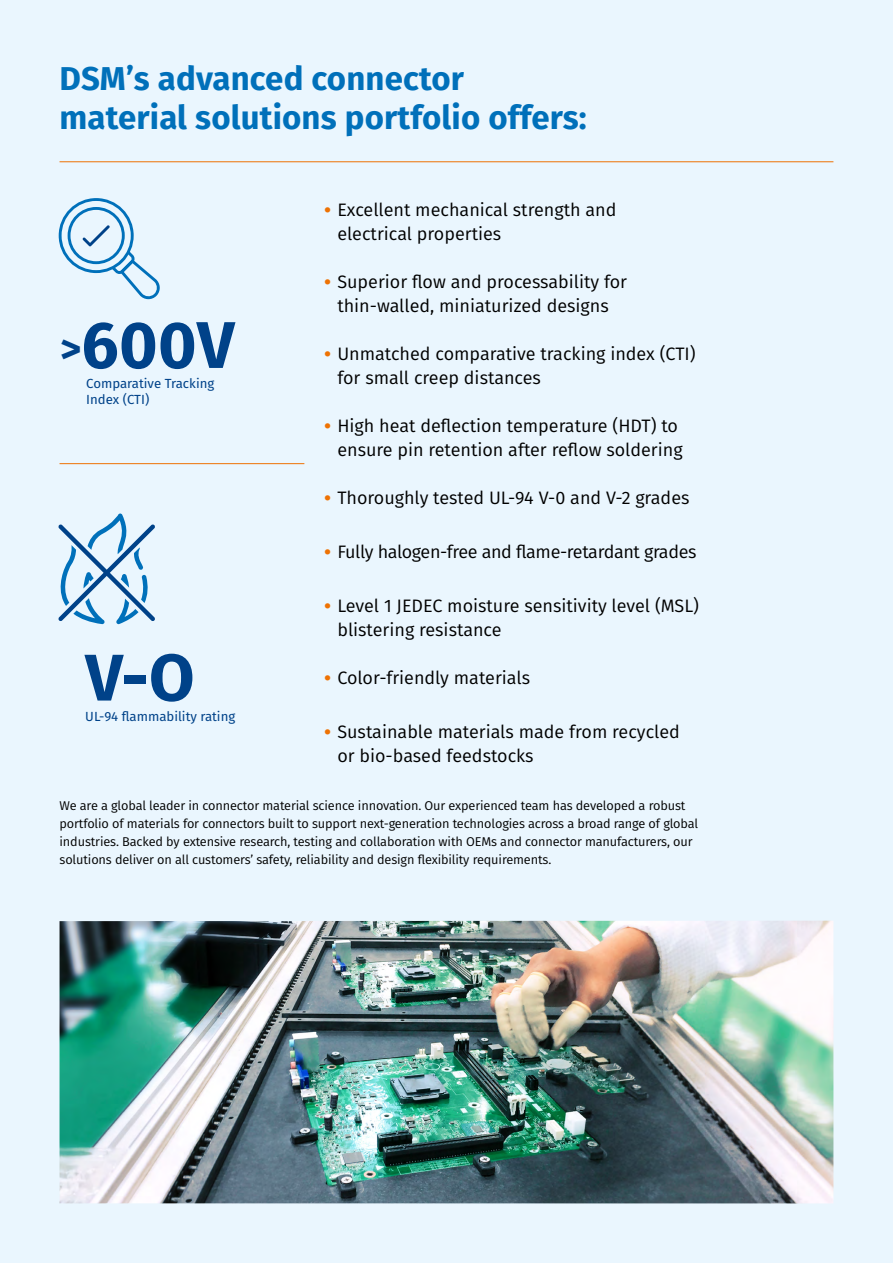
<style>
.page{position:relative;width:893px;height:1263px;background:#eaf6fe}
.page>*{position:absolute;margin:0;border:0;box-sizing:border-box;transform-origin:0 0}
.t1{font:700 66px "Fira Sans";color:#004289}
.t2{font:700 33px/39px "Fira Sans";letter-spacing:.005em;color:#0070ba}
.t3{font:18px/24px "Fira Sans";color:#000}
.t4{font:18px "Fira Sans";letter-spacing:-.02em;color:#000}
.t5{font:13.2px/15.9px "Fira Sans";color:#004289}
.t6{font:12.75px/18px "Fira Sans";letter-spacing:-.01em;color:#000}
.s1{font-weight:800;color:#ee7203}
.s2{font-size:40.95px}
</style>
<div class="page">
<hr style="left:60px;top:162px;width:773px;height:1px;background:#ee7203">
<img style="left:60px;top:921px;width:773px;height:282px">
<hr style="left:60px;top:463px;width:244px;height:1px;background:#ee7203">
<svg style="left:58px;top:513px;width:97px;height:111px"></svg>
<svg style="left:59px;top:198px;width:101px;height:101px"></svg>
<h2 class="t2" style="left:60px;top:57px;width:529px">DSM’s advanced connector material solutions portfolio offers:</h2>
<p class="t3" style="left:337px;top:197px;width:281px;text-indent:-13px"><span class="s1">•</span> Excellent mechanical strength and electrical properties</p>
<p class="t3" style="left:325px;top:269px;width:304px;text-align:center"><span class="s1">•</span> Superior flow and processability for thin-walled, miniaturized designs</p>
<p class="t3" style="left:337px;top:341px;width:360px;text-indent:-13px"><span class="s1">•</span> Unmatched comparative tracking index (CTI) for small creep distances</p>
<p class="t3" style="left:325px;top:413px;width:360px;text-align:right"><span class="s1">•</span> High heat deflection temperature (HDT) to ensure pin retention after reflow soldering</p>
<p class="t3" style="left:325px;top:485px;width:366px"><span class="s1">•</span> Thoroughly tested UL-94 V-0 and V-2 grades</p>
<p class="t4" style="left:325px;top:538px;width:373px"><span class="s1">•</span> Fully halogen-free and flame-retardant grades</p>
<p class="t3" style="left:337px;top:593px;width:363px;text-indent:-13px"><span class="s1">•</span> Level 1 JEDEC moisture sensitivity level (MSL) blistering resistance</p>
<p class="t3" style="left:325px;top:665px;width:207px"><span class="s1">•</span> Color-friendly materials</p>
<p class="t3" style="left:337px;top:719px;width:344px;text-indent:-13px"><span class="s1">•</span> Sustainable materials made from recycled or bio-based feedstocks</p>
<p class="t6" style="left:60px;top:796px;width:640px">We are a global leader in connector material science innovation. Our experienced team has developed a robust portfolio of materials for connectors built to support next-generation technologies across a broad range of global industries. Backed by extensive research, testing and collaboration with OEMs and connector manufacturers, our solutions deliver on all customers’ safety, reliability and design flexibility requirements.</p>
<h1 class="t1" style="left:60px;top:289px;width:176px"><span class="s2">&gt;</span>600V</h1>
<p class="t5" style="left:86px;top:375px;width:130px">Comparative Tracking<br>Index (CTI)</p>
<h1 class="t1" style="left:85px;top:622px;width:111px">V-O</h1>
<p class="t5" style="left:85px;top:708px;width:152px">UL-94 flammability rating</p>
</div>
